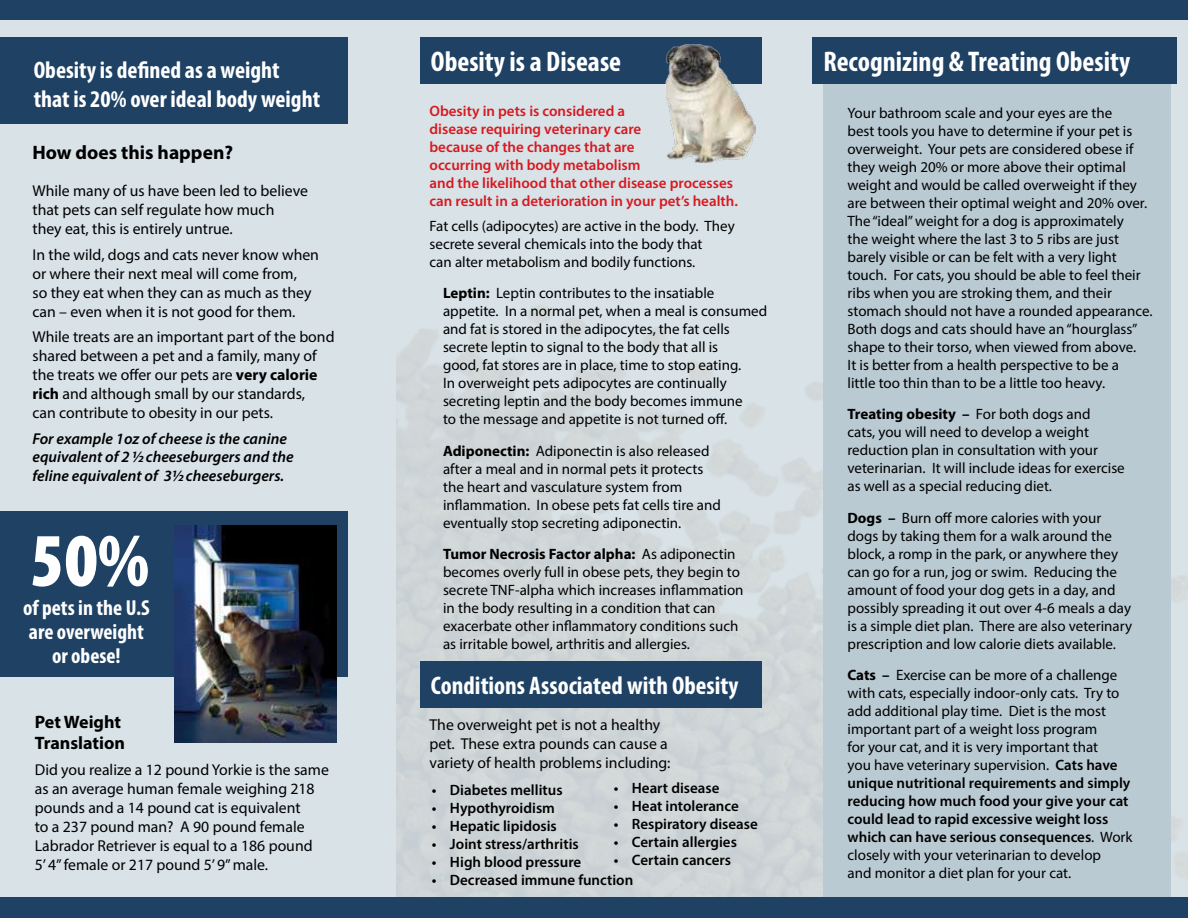
<style>
.page{position:relative;width:1188px;height:918px;background:#d8e2e7}
.page>*{position:absolute;margin:0;border:0;box-sizing:border-box;transform-origin:0 0}
.t1{font:700 condensed 28.5px "Myriad Pro";color:#fff}
.t2{font:700 condensed 25.5px "Myriad Pro";color:#fff}
.t3{font:700 condensed 24px/28.8px "Myriad Pro";color:#fff}
.t4{font:700 condensed 21.75px/24px "Myriad Pro";color:#fff;text-align:center}
.t5{font:700 19.5px "Myriad Pro";color:#000}
.t6{font:700 18px/21.6px "Myriad Pro";color:#000}
.t7{font:15.75px/18.9px "Myriad Pro";color:#000}
.t8{font:italic 600 15.75px/18.9px "Myriad Pro";color:#000}
.t9{font:15px/18px "Myriad Pro";color:#000}
.t10{font:600 15px/18px "Myriad Pro";color:#d71920}
.t11{font:600 15px "Myriad Pro";color:#000}
.s1{font-weight:700}
.s2{font-weight:600}
</style>
<div class="page">
<img style="left:396px;top:305px;width:792px;height:593px">
<div style="left:420px;top:37px;width:341px;height:46px;background:#1e4164"></div>
<div style="left:0;top:37px;width:347px;height:86px;background:#1e4164"></div>
<div style="left:0;top:512px;width:347px;height:165px;background:#1e4164"></div>
<img style="left:174px;top:525px;width:162px;height:218px">
<img style="left:665px;top:44px;width:90px;height:119px">
<div style="left:420px;top:662px;width:341px;height:46px;background:#1e4164"></div>
<div style="left:0;top:0;width:1188px;height:20px;background:#1e4164"></div>
<div style="left:823px;top:80px;width:348px;height:825px;background:#bacad3"></div>
<div style="left:812px;top:37px;width:365px;height:46px;background:#1e4164"></div>
<div style="left:0;top:898px;width:1188px;height:20px;background:#1e4164"></div>
<svg style="left:32px;top:536px;width:116px;height:51px"></svg>
<h3 class="t3" style="left:34px;top:55px;width:288px">Obesity is defined as a weight that is 20% over ideal body weight</h3>
<h1 class="t1" style="left:431px;top:44px;width:192px">Obesity is a Disease</h1>
<p class="t10" style="left:430px;top:101px;width:310px">Obesity in pets is considered a<br>disease requiring veterinary care<br>because of the changes that are<br>occurring with body metabolism<br>and the likelihood that other disease processes can result in a deterioration in your pet’s health.</p>
<p class="t9" style="left:430px;top:216px;width:307px">Fat cells (adipocytes) are active in the body. They secrete several chemicals into the body that<br>can alter metabolism and bodily functions.</p>
<p class="t9" style="left:443px;top:284px;width:326px"><span class="s1">Leptin:</span> Leptin contributes to the insatiable appetite. In a normal pet, when a meal is consumed and fat is stored in the adipocytes, the fat cells secrete leptin to signal to the body that all is<br>good, fat stores are in place, time to stop eating.<br>In overweight pets adipocytes are continually secreting leptin and the body becomes immune<br>to the message and appetite is not turned off.</p>
<p class="t9" style="left:443px;top:441px;width:279px"><span class="s1">Adiponectin:</span> Adiponectin is also released after a meal and in normal pets it protects the heart and vasculature system from inflammation. In obese pets fat cells tire and eventually stop secreting adiponectin.</p>
<p class="t9" style="left:443px;top:545px;width:302px"><span class="s1">Tumor Necrosis Factor alpha:</span> As adiponectin becomes overly full in obese pets, they begin to secrete TNF-alpha which increases inflammation in the body resulting in a condition that can exacerbate other inflammatory conditions such as irritable bowel, arthritis and allergies.</p>
<h2 class="t2" style="left:431px;top:669px;width:309px">Conditions Associated with Obesity</h2>
<h3 class="t5" style="left:32px;top:139px;width:202px">How does this happen?</h3>
<p class="t7" style="left:32px;top:181px;width:277px">While many of us have been led to believe that pets can self regulate how much<br>they eat, this is entirely untrue.</p>
<p class="t7" style="left:32px;top:245px;width:288px">In the wild, dogs and cats never know when or where their next meal will come from,<br>so they eat when they can as much as they can – even when it is not good for them.</p>
<p class="t7" style="left:32px;top:327px;width:304px">While treats are an important part of the bond shared between a pet and a family, many of the treats we offer our pets are <span class="s1">very calorie rich</span> and although small by our standards,<br>can contribute to obesity in our pets.</p>
<p class="t8" style="left:32px;top:428px;width:263px">For example 1oz of cheese is the canine equivalent of 2 1/2 cheeseburgers and the feline equivalent of 31/2 cheeseburgers.</p>
<h3 class="t4" style="left:23px;top:595px;width:128px">of pets in the U.S are overweight or obese!</h3>
<p class="t6" style="left:35px;top:710px;width:92px">Pet Weight<br>Translation</p>
<p class="t7" style="left:35px;top:760px;width:296px">Did you realize a 12 pound Yorkie is the same as an average human female weighing 218 pounds and a 14 pound cat is equivalent<br>to a 237 pound man? A 90 pound female Labrador Retriever is equal to a 186 pound<br>5’ 4” female or 217 pound 5’ 9” male.</p>
<p class="t7" style="left:430px;top:715px;width:242px">The overweight pet is not a healthy pet. These extra pounds can cause a variety of health problems including:</p>
<p class="t11" style="left:614px;top:779px;width:107px">• Heart disease</p>
<p class="t11" style="left:614px;top:797px;width:127px">• Heat intolerance</p>
<p class="t11" style="left:614px;top:815px;width:145px">• Respiratory disease</p>
<p class="t11" style="left:614px;top:833px;width:125px">• Certain allergies</p>
<p class="t11" style="left:614px;top:851px;width:119px">• Certain cancers</p>
<p class="t11" style="left:432px;top:781px;width:132px">• Diabetes mellitus</p>
<p class="t11" style="left:432px;top:799px;width:125px">• Hypothyroidism</p>
<p class="t11" style="left:432px;top:817px;width:126px">• Hepatic lipidosis</p>
<p class="t11" style="left:432px;top:835px;width:148px">• Joint stress/arthritis</p>
<p class="t11" style="left:432px;top:853px;width:151px">• High blood pressure</p>
<p class="t11" style="left:432px;top:871px;width:203px">• Decreased immune function</p>
<h1 class="t1" style="left:823px;top:44px;width:308px">Recognizing &amp; Treating Obesity</h1>
<p class="t9" style="left:848px;top:103px;width:306px">Your bathroom scale and your eyes are the<br>best tools you have to determine if your pet is overweight. Your pets are considered obese if they weigh 20% or more above their optimal weight and would be called overweight if they are between their optimal weight and 20% over.<br>The “ideal” weight for a dog is approximately<br>the weight where the last 3 to 5 ribs are just barely visible or can be felt with a very light touch. For cats, you should be able to feel their ribs when you are stroking them, and their stomach should not have a rounded appearance.<br>Both dogs and cats should have an “hourglass” shape to their torso, when viewed from above.<br>It is better from a health perspective to be a<br>little too thin than to be a little too heavy.</p>
<p class="t9" style="left:848px;top:405px;width:279px"><span class="s1">Treating obesity –</span> For both dogs and<br>cats, you will need to develop a weight reduction plan in consultation with your veterinarian. It will include ideas for exercise as well as a special reducing diet.</p>
<p class="t9" style="left:848px;top:508px;width:286px"><span class="s1">Dogs –</span> Burn off more calories with your dogs by taking them for a walk around the block, a romp in the park, or anywhere they can go for a run, jog or swim. Reducing the amount of food your dog gets in a day, and possibly spreading it out over 4-6 meals a day is a simple diet plan. There are also veterinary prescription and low calorie diets available.</p>
<p class="t9" style="left:848px;top:666px;width:287px"><span class="s1">Cats –</span> Exercise can be more of a challenge with cats, especially indoor-only cats. Try to add additional play time. Diet is the most important part of a weight loss program<br>for your cat, and it is very important that<br>you have veterinary supervision. <span class="s2">Cats have unique nutritional requirements and simply reducing how much food your give your cat could lead to rapid excessive weight loss which can have serious consequences</span>. Work closely with your veterinarian to develop<br>and monitor a diet plan for your cat.</p>
</div>
